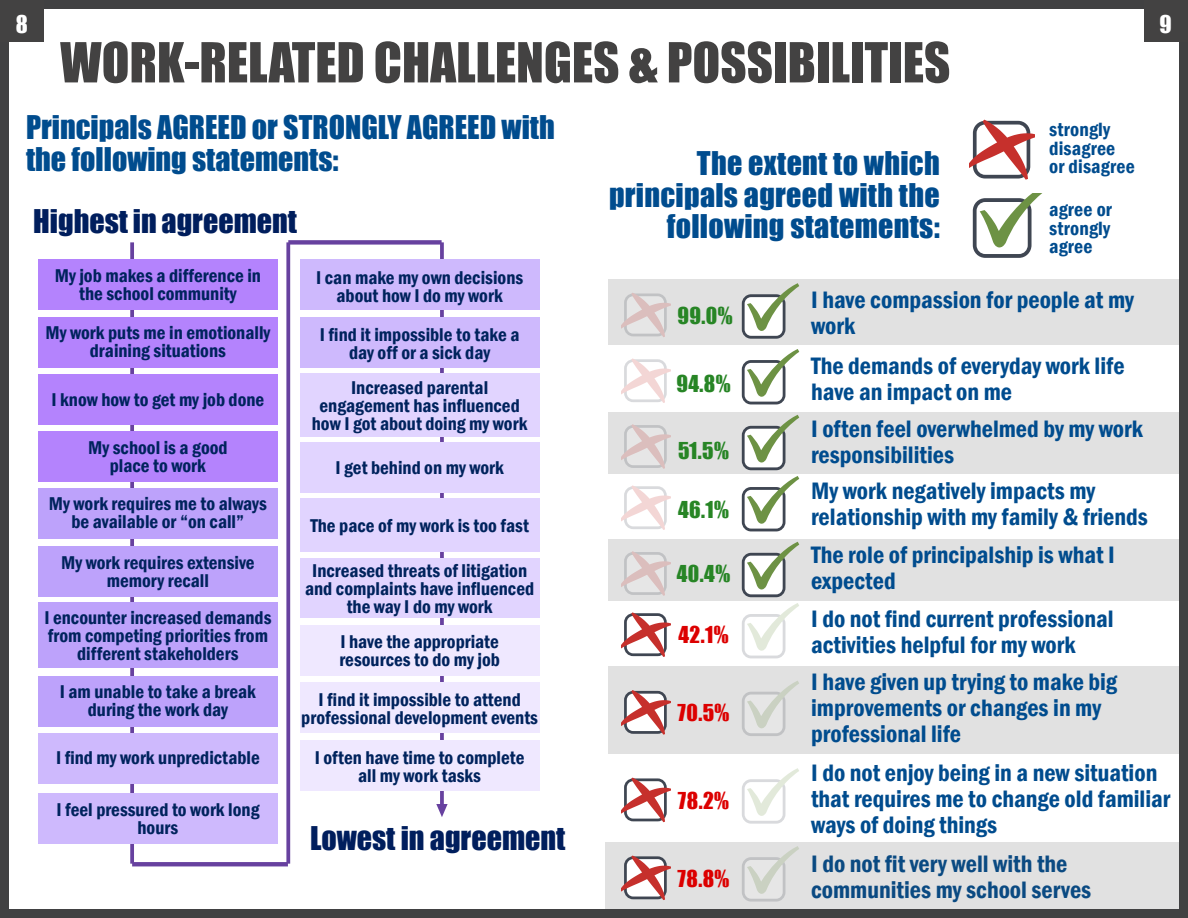
<style>
.page{position:relative;width:1188px;height:918px;background:#fff}
.page>*{position:absolute;margin:0;border:0;box-sizing:border-box;transform-origin:0 0}
.t1{font:51px "Impact";color:#434242}
.t2{font:30px/31.5px "Impact";color:#004c8e;text-align:right}
.t3{font:30px "Impact";color:#001e5d}
.t4{font:600 condensed 24.45px/26px "Franklin Gothic";color:#004c8e}
.t5{font:22.5px "Impact";color:#fff}
.t6{font:21.45px "Impact";letter-spacing:.02em;color:#278525}
.t7{font:21.45px "Impact";letter-spacing:.02em;color:#dc0000}
.t8{font:600 condensed 19.8px/18.5px "Franklin Gothic";letter-spacing:.01em;color:#004c8e}
.t9{font:600 condensed 19.05px/18px "Franklin Gothic";color:#00235d;text-align:center}
</style>
<div class="page">
<div style="left:0;top:0;width:1188px;height:918px;border:9px solid #414142"></div>
<svg style="left:970px;top:120px;width:65px;height:60px"></svg>
<svg style="left:973px;top:193px;width:70px;height:65px"></svg>
<div style="left:609px;top:280px;width:574px;height:65px;background:#e1e1e1"></div>
<div style="left:609px;top:412px;width:574px;height:62px;background:#e1e1e1"></div>
<div style="left:609px;top:539px;width:574px;height:62px;background:#e1e1e1"></div>
<div style="left:609px;top:666px;width:574px;height:88px;background:#e1e1e1"></div>
<div style="left:606px;top:842px;width:574px;height:67px;background:#e1e1e1"></div>
<svg style="left:130px;top:242px;width:4px;height:622px"></svg>
<hr style="left:132px;top:862px;width:156px;height:4px;background:#67419f">
<svg style="left:286px;top:242px;width:4px;height:622px;background:#7654a9"></svg>
<svg style="left:288px;top:240px;width:154px;height:4px"></svg>
<svg style="left:440px;top:242px;width:4px;height:562px"></svg>
<svg style="left:436px;top:804px;width:12px;height:13px"></svg>
<div style="left:38px;top:260px;width:240px;height:50px;background:#b483fd"></div>
<div style="left:38px;top:676px;width:240px;height:50px;background:#bda2fb"></div>
<div style="left:38px;top:317px;width:240px;height:50px;background:#b483fd"></div>
<div style="left:38px;top:793px;width:240px;height:51px;background:#ceb9fd"></div>
<div style="left:300px;top:442px;width:239px;height:51px;background:#e1d4ff"></div>
<div style="left:300px;top:498px;width:239px;height:54px;background:#e1d4ff"></div>
<div style="left:300px;top:558px;width:239px;height:60px;background:#e1d4ff"></div>
<div style="left:300px;top:683px;width:239px;height:50px;background:#efe8ff"></div>
<div style="left:300px;top:740px;width:239px;height:51px;background:#efe8ff"></div>
<div style="left:38px;top:374px;width:240px;height:51px;background:#b483fd"></div>
<div style="left:38px;top:431px;width:240px;height:51px;background:#b483fd"></div>
<div style="left:38px;top:489px;width:240px;height:50px;background:#bda2fb"></div>
<div style="left:38px;top:546px;width:240px;height:50px;background:#bda2fb"></div>
<div style="left:38px;top:602px;width:240px;height:66px;background:#bda2fb"></div>
<div style="left:38px;top:733px;width:240px;height:51px;background:#ceb9fd"></div>
<div style="left:300px;top:259px;width:239px;height:51px;background:#ceb9fd"></div>
<div style="left:300px;top:317px;width:239px;height:50px;background:#ceb9fd"></div>
<div style="left:300px;top:374px;width:239px;height:63px;background:#e1d4ff"></div>
<div style="left:300px;top:625px;width:239px;height:50px;background:#efe8ff"></div>
<div style="left:1145px;top:0;width:43px;height:41px;background:#434242"></div>
<div style="left:0;top:0;width:43px;height:41px;background:#434242"></div>
<svg style="left:622px;top:293px;width:48px;height:44px"></svg>
<svg style="left:742px;top:283px;width:57px;height:56px"></svg>
<svg style="left:622px;top:358px;width:48px;height:45px"></svg>
<svg style="left:742px;top:349px;width:57px;height:55px"></svg>
<svg style="left:622px;top:424px;width:48px;height:45px"></svg>
<svg style="left:742px;top:415px;width:57px;height:55px"></svg>
<svg style="left:622px;top:485px;width:48px;height:45px"></svg>
<svg style="left:742px;top:476px;width:57px;height:55px"></svg>
<svg style="left:622px;top:551px;width:48px;height:45px"></svg>
<svg style="left:742px;top:542px;width:57px;height:55px"></svg>
<svg style="left:622px;top:612px;width:48px;height:45px"></svg>
<svg style="left:742px;top:603px;width:57px;height:55px"></svg>
<svg style="left:622px;top:690px;width:48px;height:45px"></svg>
<svg style="left:742px;top:681px;width:57px;height:55px"></svg>
<svg style="left:622px;top:778px;width:48px;height:44px"></svg>
<svg style="left:742px;top:768px;width:57px;height:56px"></svg>
<svg style="left:622px;top:855px;width:48px;height:45px"></svg>
<svg style="left:742px;top:846px;width:57px;height:56px"></svg>
<p class="t5" style="left:16px;top:7px;width:14px">8</p>
<p class="t5" style="left:1159px;top:7px;width:14px">9</p>
<p class="t1" style="left:60px;top:23px;width:892px">WORK-RELATED CHALLENGES &amp; POSSIBILITIES</p>
<p class="t2" style="left:26px;top:111px;width:530px;text-align:left">Principals AGREED or STRONGLY AGREED with the following statements:</p>
<p class="t3" style="left:33px;top:197px;width:265px">Highest in agreement</p>
<p class="t9" style="left:55px;top:267px;width:208px">My job makes a difference in the school community</p>
<p class="t9" style="left:45px;top:324px;width:226px">My work puts me in emotionally draining situations</p>
<p class="t9" style="left:51px;top:390px;width:214px">I know how to get my job done</p>
<p class="t9" style="left:88px;top:438px;width:141px">My school is a good place to work</p>
<p class="t9" style="left:49px;top:494px;width:220px">My work requires me to always be available or “on call”</p>
<p class="t9" style="left:61px;top:553px;width:195px">My work requires extensive memory recall</p>
<p class="t9" style="left:44px;top:608px;width:229px">I encounter increased demands from competing priorities from different stakeholders</p>
<p class="t9" style="left:316px;top:268px;width:209px">I can make my own decisions about how I do my work</p>
<p class="t9" style="left:320px;top:325px;width:201px">I find it impossible to take a</p>
<p class="t9" style="left:349px;top:343px;width:143px">day off or a sick day</p>
<p class="t9" style="left:312px;top:378px;width:217px">Increased parental engagement has influenced how I got about doing my work</p>
<p class="t9" style="left:335px;top:459px;width:170px">I get behind on my work</p>
<p class="t9" style="left:310px;top:516px;width:220px">The pace of my work is too fast</p>
<p class="t9" style="left:305px;top:562px;width:231px">Increased threats of litigation and complaints have influenced the way I do my work</p>
<p class="t9" style="left:339px;top:632px;width:162px;text-align:left">I have the appropriate resources to do my job</p>
<p class="t9" style="left:60px;top:683px;width:198px">I am unable to take a break during the work day</p>
<p class="t9" style="left:56px;top:749px;width:205px">I find my work unpredictable</p>
<p class="t9" style="left:56px;top:801px;width:205px">I feel pressured to work long hours</p>
<p class="t9" style="left:301px;top:690px;width:238px">I find it impossible to attend professional development events</p>
<p class="t9" style="left:315px;top:749px;width:211px">I often have time to complete all my work tasks</p>
<p class="t3" style="left:310px;top:815px;width:257px">Lowest in agreement</p>
<p class="t8" style="left:1049px;top:120px;width:63px">strongly</p>
<p class="t8" style="left:1049px;top:138px;width:68px">disagree</p>
<p class="t8" style="left:1049px;top:157px;width:87px">or disagree</p>
<p class="t8" style="left:1049px;top:200px;width:64px">agree or strongly</p>
<p class="t8" style="left:1049px;top:237px;width:45px">agree</p>
<p class="t4" style="left:811px;top:286px;width:324px">I have compassion for people at my work</p>
<p class="t4" style="left:811px;top:353px;width:315px">The demands of everyday work life have an impact on me</p>
<p class="t4" style="left:811px;top:416px;width:333px">I often feel overwhelmed by my work responsibilities</p>
<p class="t4" style="left:811px;top:477px;width:338px">My work negatively impacts my relationship with my family &amp; friends</p>
<p class="t4" style="left:811px;top:542px;width:305px">The role of principalship is what I expected</p>
<p class="t4" style="left:811px;top:606px;width:304px">I do not find current professional activities helpful for my work</p>
<p class="t4" style="left:811px;top:669px;width:308px">I have given up trying to make big improvements or changes in my professional life</p>
<p class="t2" style="left:609px;top:147px;width:332px">The extent to which principals agreed with the following statements:</p>
<p class="t6" style="left:677px;top:299px;width:57px">99.0%</p>
<p class="t6" style="left:676px;top:367px;width:56px">94.8%</p>
<p class="t6" style="left:678px;top:434px;width:53px">51.5%</p>
<p class="t6" style="left:678px;top:493px;width:52px">46.1%</p>
<p class="t6" style="left:677px;top:557px;width:55px">40.4%</p>
<p class="t7" style="left:678px;top:618px;width:52px">42.1%</p>
<p class="t7" style="left:678px;top:696px;width:53px">70.5%</p>
<p class="t7" style="left:678px;top:784px;width:53px">78.2%</p>
<p class="t7" style="left:678px;top:862px;width:53px">78.8%</p>
<p class="t4" style="left:811px;top:759px;width:361px">I do not enjoy being in a new situation that requires me to change old familiar ways of doing things</p>
<p class="t4" style="left:811px;top:850px;width:282px">I do not fit very well with the communities my school serves</p>
</div>
